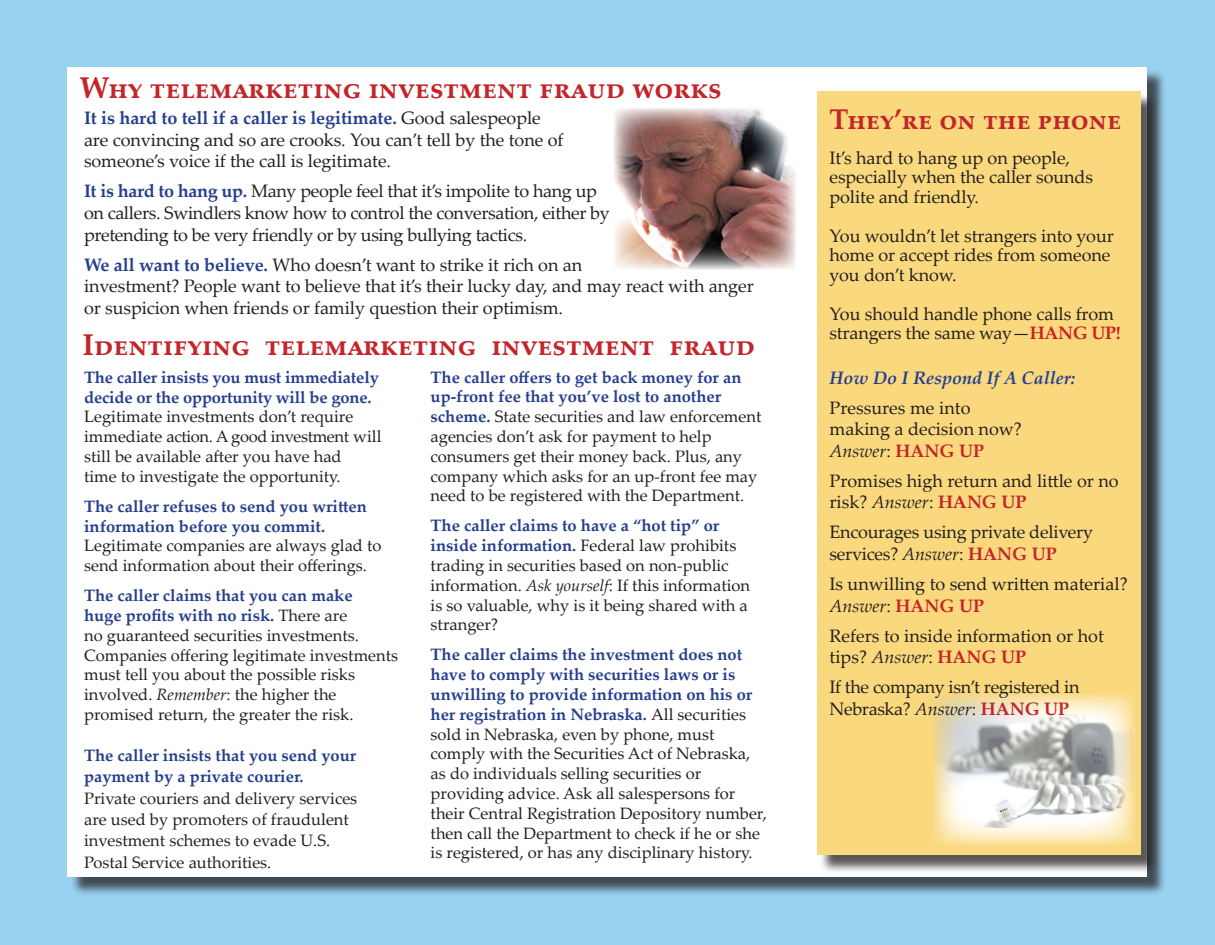
<style>
.page{position:relative;width:1215px;height:945px;background:#99d1f1}
.page>*{position:absolute;margin:0;border:0;box-sizing:border-box;transform-origin:0 0}
.t1{font:700 30px "Palatino Linotype";color:#c3252b}
.t2{font:700 28.5px "Palatino Linotype";color:#c3252b}
.t3{font:18px/21.6px "Palatino Linotype";letter-spacing:-.005em;color:#231f20}
.t4{font:italic 18px "Palatino Linotype";color:#231f20}
.t5{font:italic 700 18px "Palatino Linotype";color:#253f8e}
.t6{font:16.5px/19.8px "Palatino Linotype";color:#231f20}
.t7{font:700 16.5px/19.8px "Palatino Linotype";color:#253f8e}
.s1{font-weight:700;color:#253f8e}
.s2{font-style:italic}
.s3{font-weight:700;color:#cd2027}
.s4{font-style:normal}
.s5{font-weight:700;font-style:normal;color:#c3252b}
.s6{font-weight:700;color:#c3252b}
</style>
<div class="page">
<div style="left:70px;top:69px;width:1105px;height:837px;background:#231f20;opacity:.75"></div>
<div style="left:68px;top:68px;width:1080px;height:810px;background:#fff"></div>
<img style="left:613px;top:108px;width:183px;height:162px">
<div style="left:820px;top:94px;width:346px;height:786px;background:#231f20;opacity:.75"></div>
<div style="left:817px;top:91px;width:324px;height:764px;background:#fad97e"></div>
<img style="left:933px;top:694px;width:202px;height:152px">
<p class="t1" style="left:80px;top:67px;width:644px">Why telemarketing investment fraud works</p>
<p class="t3" style="left:84px;top:107px;width:481px"><span class="s1">It is hard to tell if a caller is legitimate.</span> Good salespeople are convincing and so are crooks. You can’t tell by the tone of someone’s voice if the call is legitimate.</p>
<p class="t3" style="left:84px;top:180px;width:527px"><span class="s1">It is hard to hang up.</span> Many people feel that it’s impolite to hang up on callers. Swindlers know how to control the conversation, either by pretending to be very friendly or by using bullying tactics.</p>
<p class="t3" style="left:84px;top:253px;width:671px"><span class="s1">We all want to believe.</span> Who doesn’t want to strike it rich on an<br>investment? People want to believe that it’s their lucky day, and may react with anger or suspicion when friends or family question their optimism.</p>
<p class="t1" style="left:82px;top:323px;width:674px">Identifying telemarketing investment fraud</p>
<p class="t7" style="left:84px;top:367px;width:296px">The caller insists you must immediately decide or the opportunity will be gone.</p>
<p class="t6" style="left:84px;top:406px;width:299px">Legitimate investments don’t require immediate action. A good investment will still be available after you have had</p>
<p class="t6" style="left:84px;top:466px;width:258px">time to investigate the opportunity.</p>
<p class="t7" style="left:84px;top:496px;width:284px">The caller refuses to send you written</p>
<p class="t7" style="left:84px;top:516px;width:243px">information before you commit.</p>
<p class="t6" style="left:84px;top:535px;width:299px">Legitimate companies are always glad to send information about their offerings.</p>
<p class="t6" style="left:84px;top:585px;width:316px"><span class="s1">The caller claims that you can make<br>huge profits with no risk.</span> There are<br>no guaranteed securities investments.<br>Companies offering legitimate investments must tell you about the possible risks involved. <span class="s2">Remember</span>: the higher the promised return, the greater the risk.</p>
<p class="t7" style="left:84px;top:744px;width:274px;line-height:21.3px">The caller insists that you send your payment by a private courier.</p>
<p class="t6" style="left:84px;top:787px;width:275px;line-height:21.3px">Private couriers and delivery services are used by promoters of fraudulent investment schemes to evade U.S.<br>Postal Service authorities.</p>
<p class="t6" style="left:431px;top:366px;width:332px"><span class="s1">The caller offers to get back money for an up-front fee that you’ve lost to another scheme.</span> State securities and law enforcement agencies don’t ask for payment to help consumers get their money back. Plus, any company which asks for an up-front fee may need to be registered with the Department.</p>
<p class="t6" style="left:431px;top:515px;width:321px"><span class="s1">The caller claims to have a “hot tip” or inside information.</span> Federal law prohibits trading in securities based on non-public information. <span class="s2">Ask yourself</span>: If this information is so valuable, why is it being shared with a stranger?</p>
<p class="t6" style="left:431px;top:644px;width:338px"><span class="s1">The caller claims the investment does not have to comply with securities laws or is unwilling to provide information on his or her registration in Nebraska.</span> All securities sold in Nebraska, even by phone, must comply with the Securities Act of Nebraska, as do individuals selling securities or providing advice. Ask all salespersons for their Central Registration Depository number, then call the Department to check if he or she is registered, or has any disciplinary history.</p>
<p class="t2" style="left:830px;top:99px;width:293px">They’re on the phone</p>
<p class="t3" style="left:830px;top:147px;width:265px;line-height:19.5px">It’s hard to hang up on people, especially when the caller sounds polite and friendly.</p>
<p class="t3" style="left:830px;top:225px;width:286px;line-height:19.5px">You wouldn’t let strangers into your home or accept rides from someone you don’t know.</p>
<p class="t3" style="left:830px;top:303px;width:293px;line-height:19.5px">You should handle phone calls from strangers the same way—<span class="s3">HANG UP!</span></p>
<p class="t5" style="left:830px;top:365px;width:247px">How Do I Respond If A Caller:</p>
<p class="t3" style="left:830px;top:396px;width:143px">Pressures me into</p>
<p class="t3" style="left:830px;top:418px;width:194px">making a decision now?</p>
<p class="t4" style="left:830px;top:438px;width:156px">Answer<span class="s4">:</span> <span class="s5">HANG UP</span></p>
<p class="t3" style="left:830px;top:469px;width:291px">Promises high return and little or no risk? <span class="s2">Answer</span>: <span class="s6">HANG UP</span></p>
<p class="t3" style="left:830px;top:521px;width:265px">Encourages using private delivery services? <span class="s2">Answer</span>: <span class="s6">HANG UP</span></p>
<p class="t3" style="left:830px;top:572px;width:300px">Is unwilling to send written material?</p>
<p class="t4" style="left:830px;top:593px;width:156px">Answer<span class="s4">:</span> <span class="s5">HANG UP</span></p>
<p class="t3" style="left:830px;top:624px;width:276px">Refers to inside information or hot tips? <span class="s2">Answer</span>: <span class="s6">HANG UP</span></p>
<p class="t3" style="left:830px;top:676px;width:252px">If the company isn’t registered in<br>Nebraska? <span class="s2">Answer</span>: <span class="s6">HANG UP</span></p>
</div>
